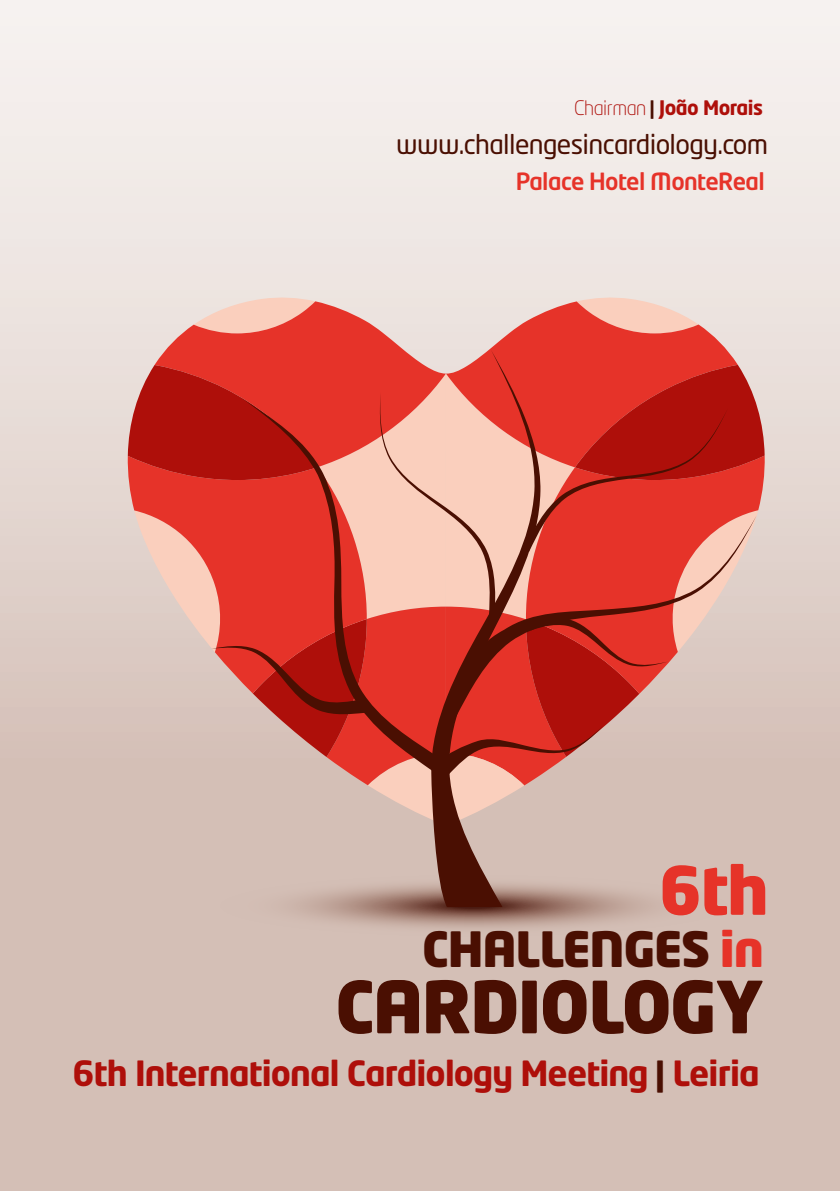
<style>
.page{position:relative;width:840px;height:1191px;background:#fff}
.page>*{position:absolute;margin:0;border:0;box-sizing:border-box;transform-origin:0 0}
.t1{font:900 70.8px "Neo Tech Std";letter-spacing:-.025em;color:#4a0f02}
.t2{font:900 65.8px "Neo Tech Std";color:#e63329}
.t3{font:900 48px "Neo Tech Std";letter-spacing:-.025em;color:#4a0f02}
.t4{font:700 34.4px "Neo Tech Std";letter-spacing:-.025em;color:#ae0f0a}
.t5{font:26.6px "Neo Tech Std";letter-spacing:-.025em;color:#4a0f02}
.t6{font:500 23.4px "Neo Tech Std";letter-spacing:-.025em;color:#e63329}
.t7{font:700 19.8px "Neo Tech Std";letter-spacing:-.025em;color:#ae0f0a}
.s1{font-weight:300}
.s2{font-weight:500;color:#4a0f02}
.s3{font-family:"Neo Sans Std"}
.s4{color:#e63329}
.s5{color:#4a0f02}
</style>
<div class="page">
<div style="left:0;top:0;width:839px;height:1191px;background:linear-gradient(to bottom,#f5f1ef,#ccb3a8)"></div>
<svg style="left:576px;top:296px;width:122px;height:5px"></svg>
<svg style="left:193px;top:296px;width:122px;height:5px"></svg>
<svg style="left:154px;top:301px;width:291px;height:64px;fill:#e63329"></svg>
<svg style="left:445px;top:301px;width:292px;height:64px;fill:#e6372d"></svg>
<svg style="left:214px;top:873px;width:518px;height:64px"></svg>
<svg style="left:430px;top:350px;width:110px;height:557px"></svg>
<svg style="left:128px;top:365px;width:636px;height:460px"></svg>
<p class="t7" style="left:573px;top:95px;width:190px"><span class="s1">Chairman</span> <span class="s2">|</span> João <span class="s3">M</span>orais</p>
<p class="t5" style="left:396px;top:127px;width:373px">www.challengesincardiology.com</p>
<p class="t6" style="left:515px;top:166px;width:250px">Palace Hotel MonteReal</p>
<h2 class="t2" style="left:658px;top:847px;width:112px">6th</h2>
<h3 class="t3" style="left:422px;top:917px;width:343px">CHALLENGES <span class="s4">in</span></h3>
<h1 class="t1" style="left:335px;top:960px;width:430px">CARDIOLOGY</h1>
<p class="t4" style="left:73px;top:1051px;width:688px">6th International Cardiology <span class="s3">M</span>eeting <span class="s5">|</span> Leiria</p>
</div>
